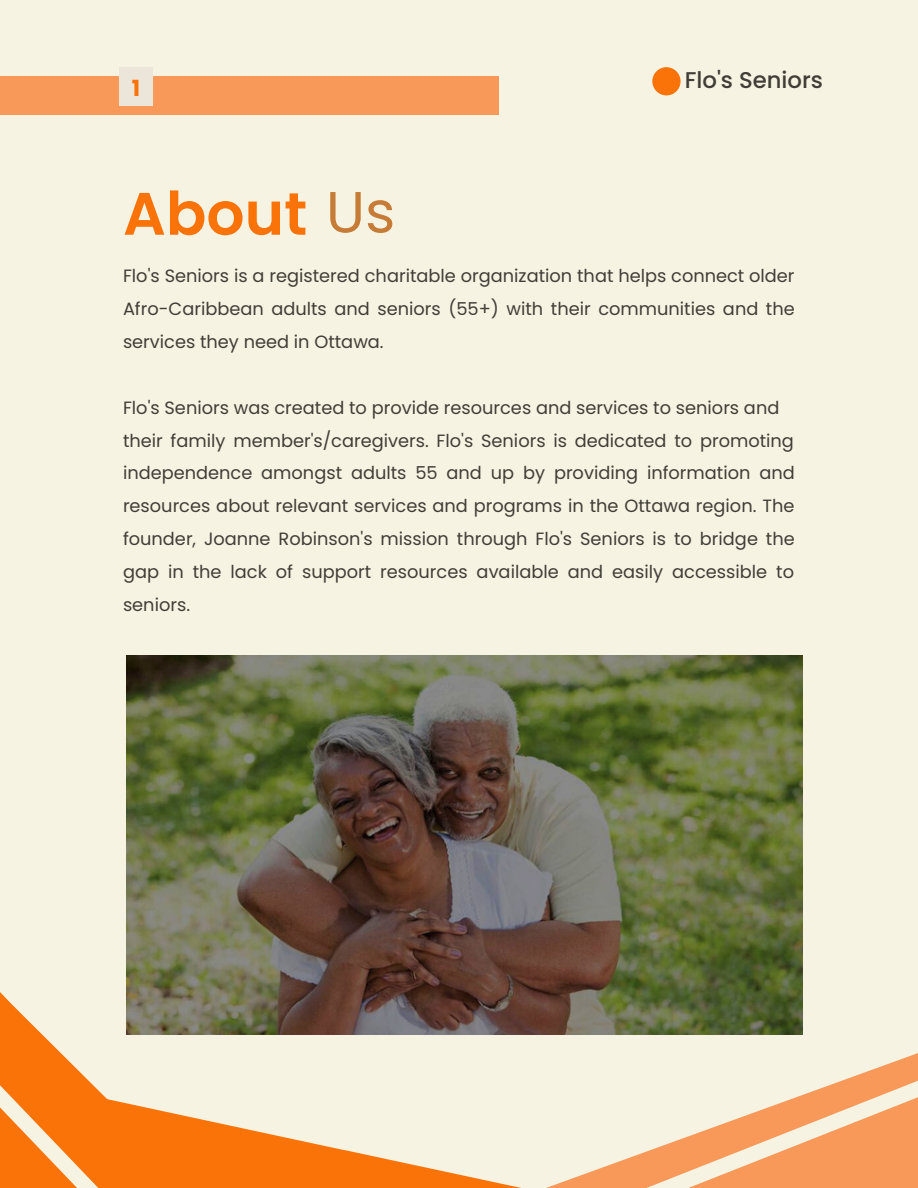
<style>
.page{position:relative;width:918px;height:1188px;background:#f7f3e2}
.page>*{position:absolute;margin:0;border:0;box-sizing:border-box;transform-origin:0 0}
.t1{font:600 59.85px "Poppins";color:#f97308}
.t2{font:500 22.8px "Poppins";color:#403e37}
.t3{font:700 22.2px "Poppins";color:#f97308}
.t4{font:17.85px/32.8px "Poppins";color:#403e37;text-align:justify}
.s1{font-weight:400;font-size:58.05px;color:#c67b37}
</style>
<div class="page">
<img style="left:127px;top:655px;width:676px;height:373px">
<svg style="left:511px;top:1028px;width:292px;height:7px"></svg>
<svg style="left:126px;top:893px;width:385px;height:142px"></svg>
<svg style="left:274px;top:1053px;width:644px;height:135px"></svg>
<svg style="left:0;top:955px;width:274px;height:233px"></svg>
<svg style="left:434px;top:1056px;width:484px;height:132px"></svg>
<div style="left:0;top:76px;width:499px;height:38px;background:#f89859"></div>
<div style="left:119px;top:68px;width:34px;height:38px;background:#ebe5da"></div>
<div style="left:652px;top:67px;width:29px;height:28px;background:#f97308;border-radius:50%"></div>
<p class="t3" style="left:132px;top:73px;width:10px">1</p>
<h1 class="t1" style="left:123px;top:172px;width:274px">About <span class="s1">Us</span></h1>
<p class="t2" style="left:685px;top:64px;width:140px">Flo's Seniors</p>
<p class="t4" style="left:123px;top:260px;width:673px">Flo's Seniors is a registered charitable organization that helps connect older Afro-Caribbean adults and seniors (55+) with their communities and the services they need in Ottawa.</p>
<p class="t4" style="left:123px;top:391px;width:673px;text-align:left">Flo's Seniors was created to provide resources and services to seniors and their family member's/caregivers. Flo's Seniors is dedicated to promoting independence amongst adults 55 and up by providing information and resources about relevant services and programs in the Ottawa region. The founder, Joanne Robinson's mission through Flo's Seniors is to bridge the gap in the lack of support resources available and easily accessible to seniors.</p>
</div>
